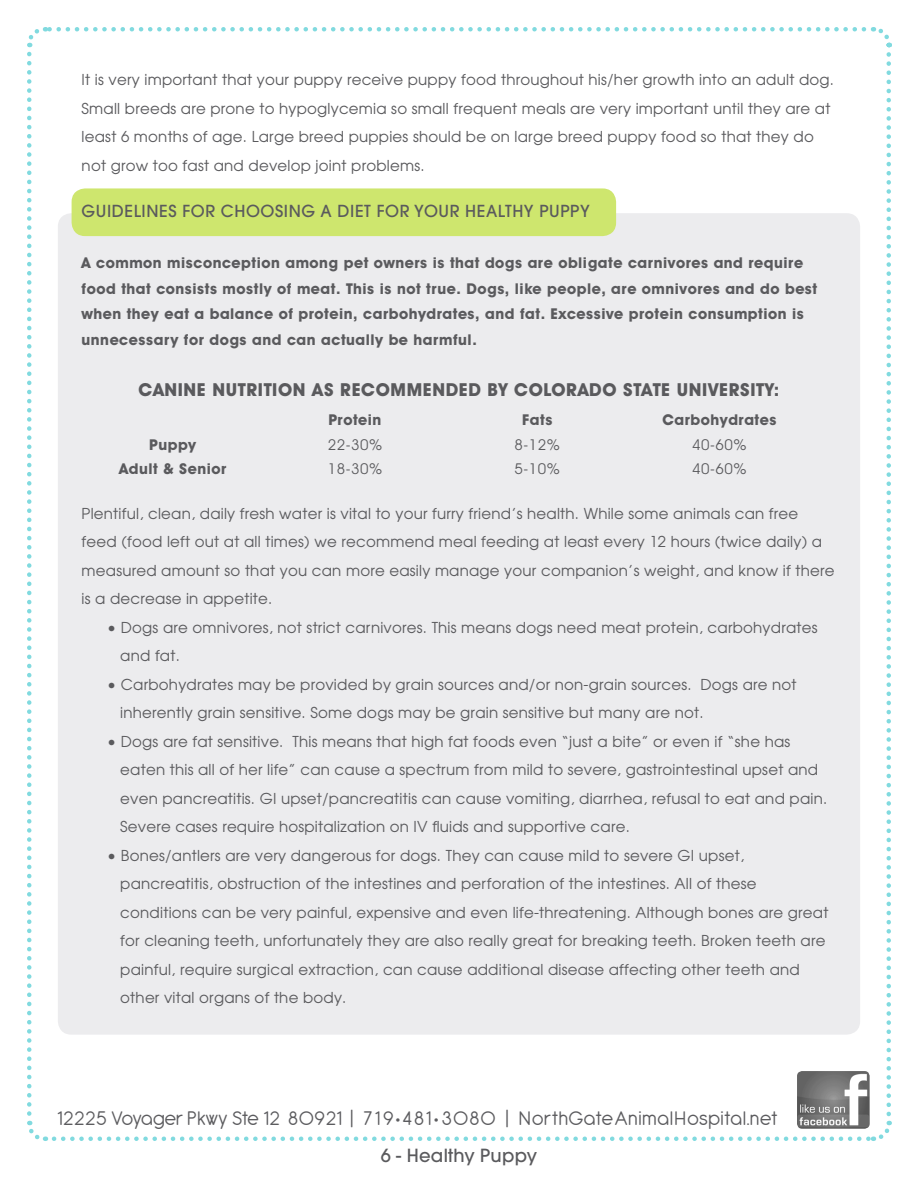
<style>
.page{position:relative;width:918px;height:1188px;background:#fff}
.page>*{position:absolute;margin:0;border:0;box-sizing:border-box;transform-origin:0 0}
.t1{font:21.45px "Antipasto";letter-spacing:.025em;color:#5c5c5f}
.t2{font:700 18px "Avant Garde IT Cby BT";letter-spacing:.035em;color:#5a5a5d}
.t3{font:500 18px "Avant Garde";letter-spacing:.015em;color:#5a5a5d}
.t4{font:500 16.5px "Avant Garde";letter-spacing:.035em;color:#5a5a5d}
.t5{font:15px/28.5px "Avant Garde";letter-spacing:.015em;color:#5a5a5d}
.t6{font:700 15px/25.5px "Avant Garde IT Cby BT";letter-spacing:.035em;color:#5a5a5d}
.t7{font:15px "Avant Garde IT Cby BT";letter-spacing:.035em;color:#5a5a5d}
</style>
<div class="page">
<svg style="left:27px;top:27px;width:837px;height:20px"></svg>
<svg style="left:27px;top:54px;width:19px;height:1087px"></svg>
<svg style="left:54px;top:1121px;width:838px;height:20px"></svg>
<svg style="left:872px;top:27px;width:20px;height:1087px"></svg>
<div style="left:58px;top:213px;width:802px;height:822px;background:#ececee;border-radius:14px"></div>
<div style="left:72px;top:188px;width:544px;height:48px;background:#cee66e;border-radius:14px"></div>
<img style="left:797px;top:1071px;width:73px;height:58px">
<p class="t5" style="left:82px;top:65px;width:754px">It is very important that your puppy receive puppy food throughout his/her growth into an adult dog.<br>Small breeds are prone to hypoglycemia so small frequent meals are very important until they are at least 6 months of age. Large breed puppies should be on large breed puppy food so that they do not grow too fast and develop joint problems.</p>
<p class="t4" style="left:82px;top:201px;width:510px">GUIDELINES FOR CHOOSING A DIET FOR YOUR HEALTHY PUPPY</p>
<p class="t6" style="left:82px;top:250px;width:737px">A common misconception among pet owners is that dogs are obligate carnivores and require food that consists mostly of meat. This is not true. Dogs, like people, are omnivores and do best when they eat a balance of protein, carbohydrates, and fat. Excessive protein consumption is unnecessary for dogs and can actually be harmful.</p>
<p class="t2" style="left:139px;top:378px;width:642px">CANINE NUTRITION AS RECOMMENDED BY COLORADO STATE UNIVERSITY:</p>
<p class="t6" style="left:329px;top:406px;width:54px">Protein</p>
<p class="t6" style="left:522px;top:406px;width:32px">Fats</p>
<p class="t6" style="left:662px;top:406px;width:116px">Carbohydrates</p>
<p class="t6" style="left:149px;top:432px;width:49px">Puppy</p>
<p class="t7" style="left:328px;top:436px;width:56px">22-30%</p>
<p class="t7" style="left:515px;top:436px;width:47px">8-12%</p>
<p class="t7" style="left:692px;top:436px;width:56px">40-60%</p>
<p class="t6" style="left:119px;top:455px;width:109px">Adult &amp; Senior</p>
<p class="t7" style="left:328px;top:459px;width:56px">18-30%</p>
<p class="t7" style="left:515px;top:459px;width:47px">5-10%</p>
<p class="t7" style="left:692px;top:459px;width:56px">40-60%</p>
<p class="t5" style="left:82px;top:499px;width:754px">Plentiful, clean, daily fresh water is vital to your furry friend’s health. While some animals can free feed (food left out at all times) we recommend meal feeding at least every 12 hours (twice daily) a measured amount so that you can more easily manage your companion’s weight, and know if there is a decrease in appetite.</p>
<p class="t5" style="left:120px;top:613px;width:699px;text-indent:-13px">• Dogs are omnivores, not strict carnivores. This means dogs need meat protein, carbohydrates and fat.</p>
<p class="t5" style="left:120px;top:670px;width:678px;text-indent:-13px">• Carbohydrates may be provided by grain sources and/or non-grain sources. Dogs are not inherently grain sensitive. Some dogs may be grain sensitive but many are not.</p>
<p class="t5" style="left:120px;top:727px;width:708px;text-indent:-13px">• Dogs are fat sensitive. This means that high fat foods even “just a bite” or even if “she has eaten this all of her life” can cause a spectrum from mild to severe, gastrointestinal upset and even pancreatitis. GI upset/pancreatitis can cause vomiting, diarrhea, refusal to eat and pain.<br>Severe cases require hospitalization on IV fluids and supportive care.</p>
<p class="t5" style="left:107px;top:841px;width:639px">• Bones/antlers are very dangerous for dogs. They can cause mild to severe GI upset,</p>
<p class="t5" style="left:120px;top:869px;width:638px">pancreatitis, obstruction of the intestines and perforation of the intestines. All of these</p>
<p class="t5" style="left:120px;top:898px;width:710px">conditions can be very painful, expensive and even life-threatening. Although bones are great for cleaning teeth, unfortunately they are also really great for breaking teeth. Broken teeth are painful, require surgical extraction, can cause additional disease affecting other teeth and other vital organs of the body.</p>
<h1 class="t1" style="left:57px;top:1106px;width:722px">12225 Voyager Pkwy Ste 12 80921 | 719•481• 3080 | NorthGateAnimalHospital.net</h1>
<p class="t3" style="left:381px;top:1144px;width:158px">6 - Healthy Puppy</p>
</div>
